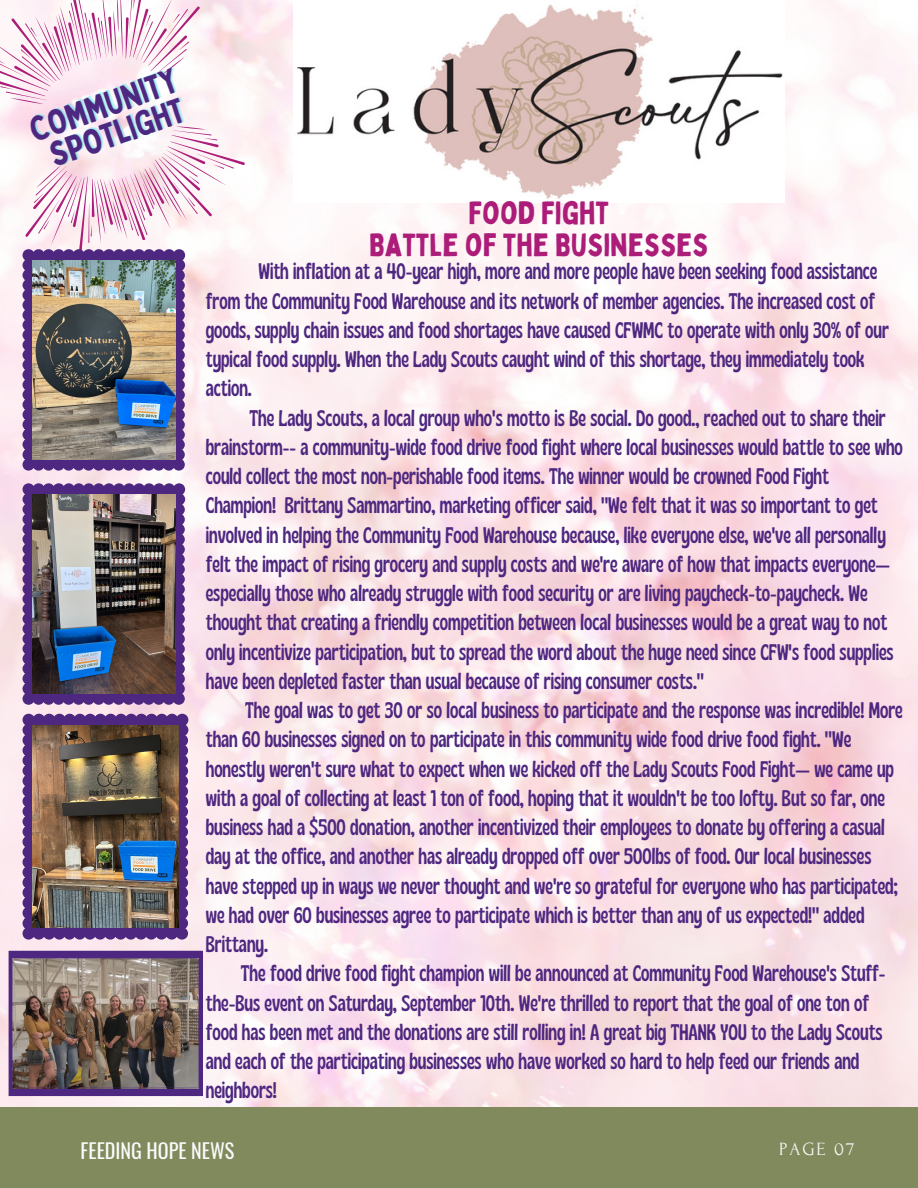
<style>
.page{position:relative;width:918px;height:1188px;background:#fff}
.page>*{position:absolute;margin:0;border:0;box-sizing:border-box;transform-origin:0 0}
.t1{font:34.35px "Bobby Jones";color:#4e2780}
.t2{font:31.5px/31.5px "Bobby Jones";color:#ab1d79;text-align:center}
.t3{font:condensed 22.5px/29.2px "Gliker";color:#4e2780}
.t4{font:20.1px "Oswald";color:#fafafa}
.t5{font:18.6px "Forum";letter-spacing:.1em;color:#fafafa}
</style>
<div class="page">
<img style="left:0;top:0;width:918px;height:1107px">
<div style="left:0;top:1107px;width:918px;height:81px;background:#808a5c"></div>
<img style="left:294px;top:0;width:490px;height:203px">
<svg style="left:23px;top:483px;width:162px;height:222px;background:#5e3b85"></svg>
<img style="left:33px;top:495px;width:142px;height:198px">
<svg style="left:23px;top:714px;width:165px;height:226px;background:#5d3885"></svg>
<img style="left:33px;top:725px;width:145px;height:203px">
<img style="left:9px;top:951px;width:193px;height:145px">
<img style="left:0;top:0;width:245px;height:471px">
<h1 class="t1" style="left:24px;top:111px;width:156px;rotate:-20deg">COMMUNITY</h1>
<h1 class="t1" style="left:43px;top:136px;width:142px;rotate:-20deg">SPOTLIGHT</h1>
<h2 class="t2" style="left:369px;top:196px;width:341px">FOOD FIGHT<br>BATTLE OF THE BUSINESSES</h2>
<p class="t3" style="left:206px;top:256px;width:685px;text-indent:53px">With inflation at a 40-year high, more and more people have been seeking food assistance from the Community Food Warehouse and its network of member agencies. The increased cost of goods, supply chain issues and food shortages have caused CFWMC to operate with only 30% of our typical food supply. When the Lady Scouts caught wind of this shortage, they immediately took action.</p>
<p class="t3" style="left:206px;top:403px;width:699px;text-indent:44px">The Lady Scouts, a local group who's motto is Be social. Do good., reached out to share their brainstorm-- a community-wide food drive food fight where local businesses would battle to see who could collect the most non-perishable food items. The winner would be crowned Food Fight Champion! Brittany Sammartino, marketing officer said, "We felt that it was so important to get involved in helping the Community Food Warehouse because, like everyone else, we've all personally felt the impact of rising grocery and supply costs and we're aware of how that impacts everyone— especially those who already struggle with food security or are living paycheck-to-paycheck. We thought that creating a friendly competition between local businesses would be a great way to not only incentivize participation, but to spread the word about the huge need since CFW's food supplies have been depleted faster than usual because of rising consumer costs."</p>
<p class="t3" style="left:206px;top:695px;width:699px;text-indent:39px">The goal was to get 30 or so local business to participate and the response was incredible! More than 60 businesses signed on to participate in this community wide food drive food fight. "We honestly weren't sure what to expect when we kicked off the Lady Scouts Food Fight— we came up with a goal of collecting at least 1 ton of food, hoping that it wouldn't be too lofty. But so far, one business had a $500 donation, another incentivized their employees to donate by offering a casual day at the office, and another has already dropped off over 500lbs of food. Our local businesses have stepped up in ways we never thought and we're so grateful for everyone who has participated; we had over 60 businesses agree to participate which is better than any of us expected!" added Brittany.</p>
<p class="t3" style="left:206px;top:958px;width:681px;text-indent:35px">The food drive food fight champion will be announced at Community Food Warehouse's Stuff&shy;the-Bus event on Saturday, September 10th. We're thrilled to report that the goal of one ton of food has been met and the donations are still rolling in! A great big THANK YOU to the Lady Scouts and each of the participating businesses who have worked so hard to help feed our friends and neighbors!</p>
<p class="t4" style="left:81px;top:1135px;width:155px">FEEDING HOPE NEWS</p>
<p class="t5" style="left:779px;top:1139px;width:76px">PAGE 07</p>
</div>
